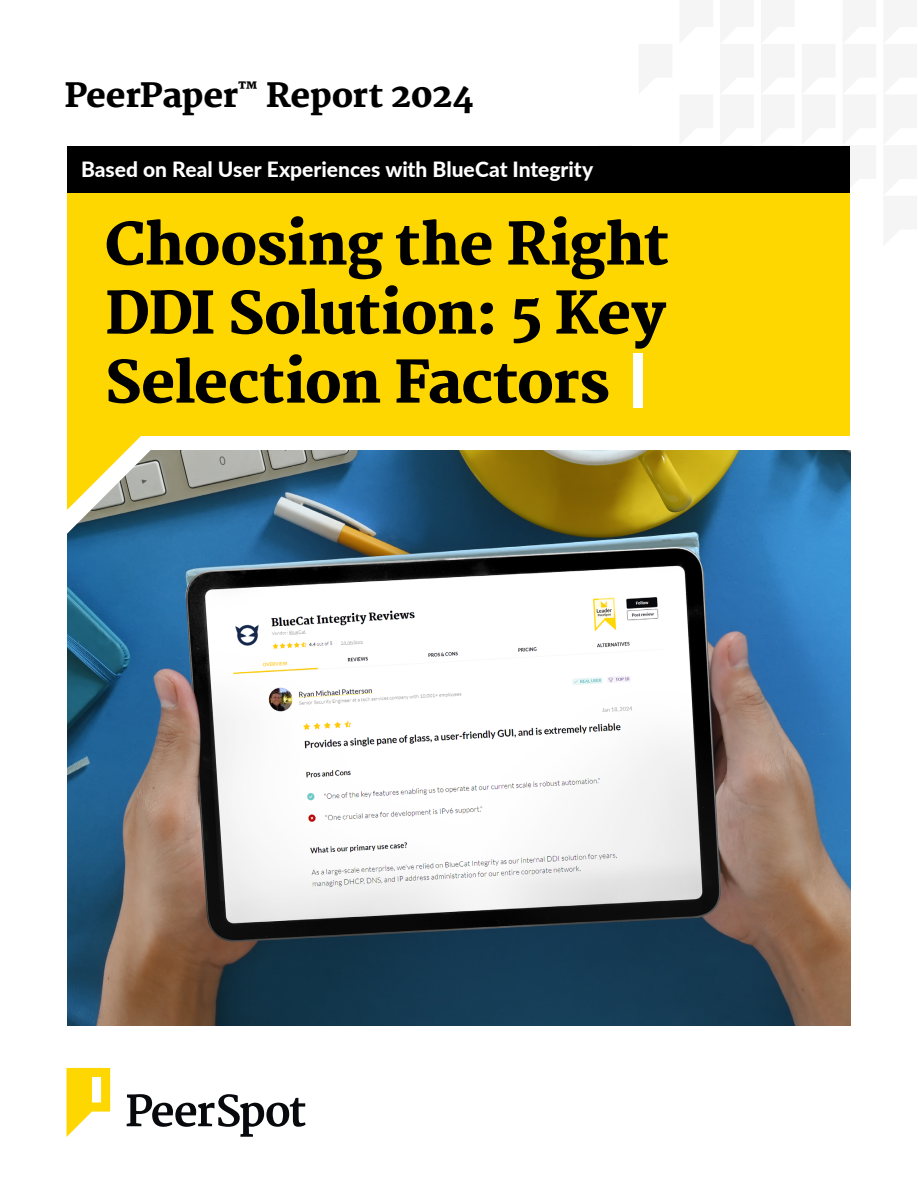
<style>
.page{position:relative;width:918px;height:1188px;background:#fff}
.page>*{position:absolute;margin:0;border:0;box-sizing:border-box;transform-origin:0 0}
.t1{font:800 57px/69px "Martel";letter-spacing:-.015em;color:#000;text-align:justify}
.t2{font:800 33px "Martel";letter-spacing:-.01em;color:#000}
.t3{font:800 21px "Lato";color:#fff}
.s1{color:#fff}
</style>
<div class="page">
<img style="left:67px;top:451px;width:783px;height:575px">
<svg style="left:127px;top:1094px;width:179px;height:43px"></svg>
<svg style="left:67px;top:1068px;width:43px;height:69px"></svg>
<div style="left:67px;top:190px;width:783px;height:246px;background:#ffd700"></div>
<svg style="left:67px;top:436px;width:135px;height:108px"></svg>
<div style="left:67px;top:146px;width:783px;height:47px;background:#000"></div>
<p class="t2" style="left:65px;top:76px;width:410px">PeerPaper<sup>™</sup> Report 2024</p>
<p class="t3" style="left:81px;top:154px;width:514px">Based on Real User Experiences with BlueCat Integrity</p>
<p class="t1" style="left:105px;top:210px;width:566px">Choosing the Right DDI Solution: 5 Key Selection Factors <span class="s1">|</span></p>
</div>
